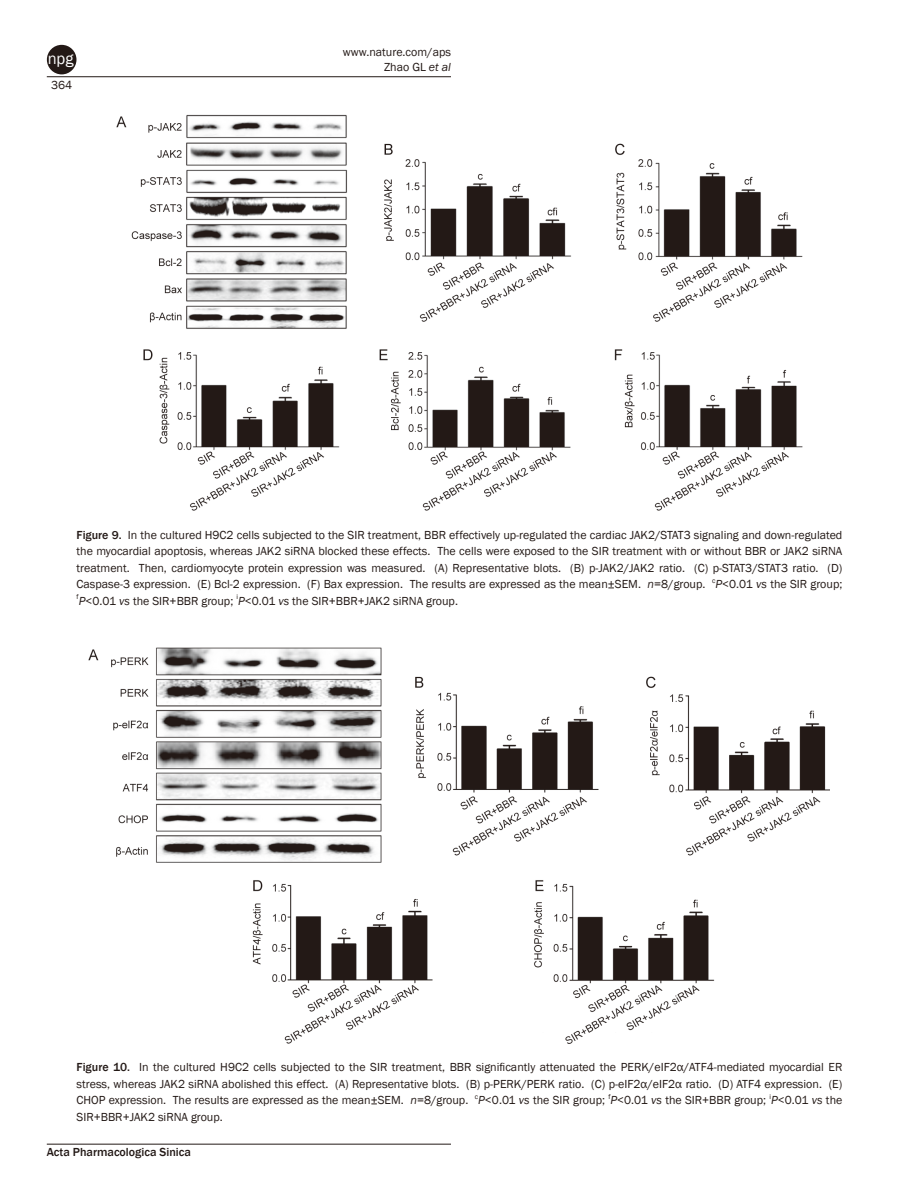
<style>
.page{position:relative;width:919px;height:1195px;background:#fff}
.page>*{position:absolute;margin:0;border:0;box-sizing:border-box;transform-origin:0 0}
.t1{font:16.5px "Franklin Gothic";color:#fff}
.图表注{font:12px/16.5px "Franklin Gothic";color:#231916;text-align:justify}
.t2{font:500 12px "Franklin Gothic";color:#231916}
.s1{font-style:italic}
.s2{font-weight:500}
</style>
<div class="page">
<hr style="left:47px;top:76px;width:404px;height:1px;background:#231916">
<hr style="left:47px;top:1144px;width:404px;height:1px;background:#231916">
<div style="left:47px;top:45px;width:29px;height:29px;background:#231916;border-radius:50%"></div>
<img style="left:116px;top:115px;width:687px;height:396px">
<img style="left:88px;top:647px;width:741px;height:397px">
<h1 class="t1" style="left:48px;top:48px;width:27px">npg</h1>
<p class="图表注" style="left:51px;top:77px;width:23px">364</p>
<p class="图表注" style="left:343px;top:45px;width:110px;line-height:15px;text-align:right">www.nature.com/aps<br>Zhao GL <span class="s1">et al</span></p>
<p class="图表注" style="left:77px;top:527px;width:767px"><span class="s2">Figure 9.</span> In the cultured H9C2 cells subjected to the SIR treatment, BBR effectively up-regulated the cardiac JAK2/STAT3 signaling and down-regulated the myocardial apoptosis, whereas JAK2 siRNA blocked these effects. The cells were exposed to the SIR treatment with or without BBR or JAK2 siRNA treatment. Then, cardiomyocyte protein expression was measured. (A) Representative blots. (B) p-JAK2/JAK2 ratio. (C) p-STAT3/STAT3 ratio. (D)<br>Caspase-3 expression. (E) Bcl-2 expression. (F) Bax expression. The results are expressed as the mean±SEM. <span class="s1">n</span>=8/group. <sup>c</sup><span class="s1">P</span>&lt;0.01 <span class="s1">vs</span> the SIR group; <sup>f</sup><span class="s1">P</span>&lt;0.01 <span class="s1">vs</span> the SIR+BBR group; <sup>i</sup><span class="s1">P</span>&lt;0.01 <span class="s1">vs</span> the SIR+BBR+JAK2 siRNA group.</p>
<p class="图表注" style="left:77px;top:1059px;width:767px"><span class="s2">Figure 10.</span> In the cultured H9C2 cells subjected to the SIR treatment, BBR significantly attenuated the PERK/eIF2α/ATF4-mediated myocardial ER stress, whereas JAK2 siRNA abolished this effect. (A) Representative blots. (B) p-PERK/PERK ratio. (C) p-eIF2α/eIF2α ratio. (D) ATF4 expression. (E)<br>CHOP expression. The results are expressed as the mean±SEM. <span class="s1">n</span>=8/group. <sup>c</sup><span class="s1">P</span>&lt;0.01 <span class="s1">vs</span> the SIR group; <sup>f</sup><span class="s1">P</span>&lt;0.01 <span class="s1">vs</span> the SIR+BBR group; <sup>i</sup><span class="s1">P</span>&lt;0.01 <span class="s1">vs</span> the SIR+BBR+JAK2 siRNA group.</p>
<p class="t2" style="left:47px;top:1144px;width:145px">Acta Pharmacologica Sinica</p>
</div>
